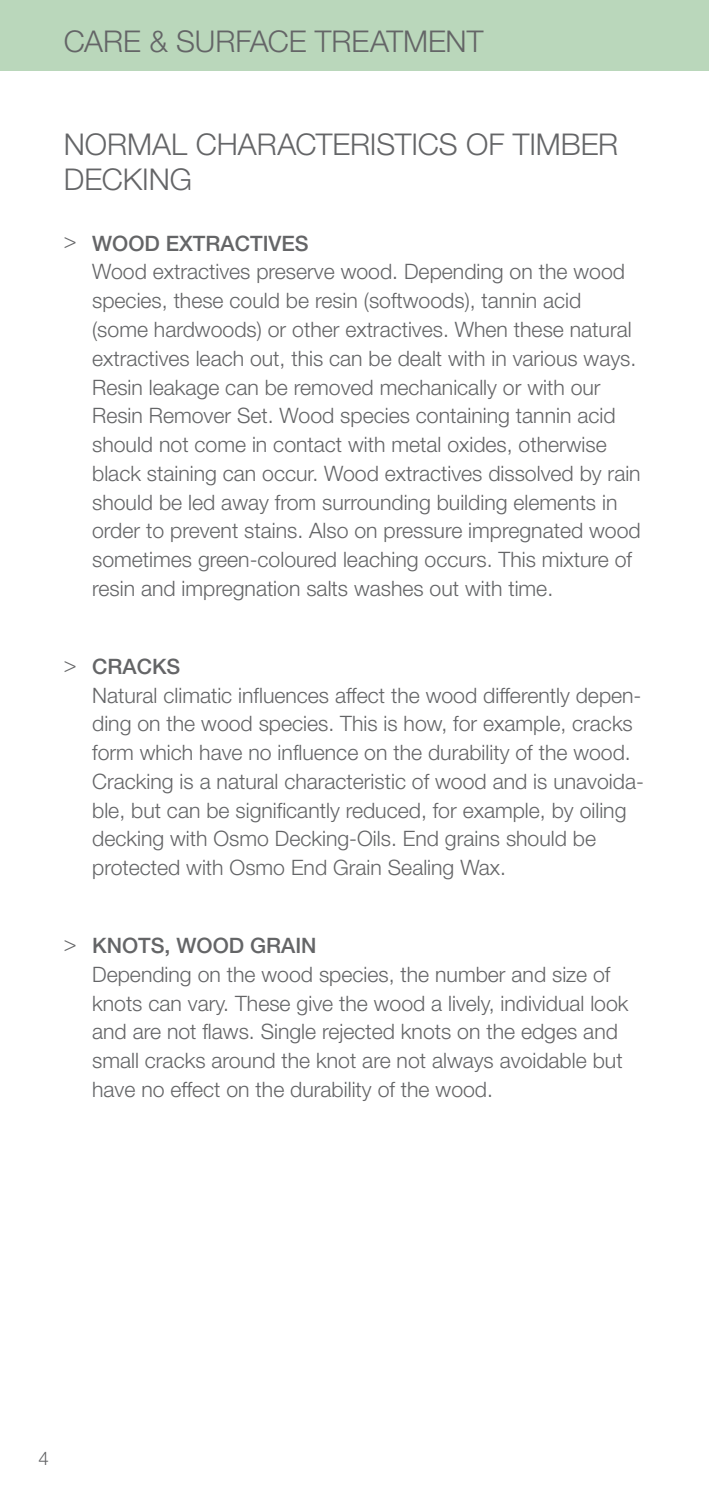
<style>
.page{position:relative;width:709px;height:1489px;background:#fff}
.page>*{position:absolute;margin:0;border:0;box-sizing:border-box;transform-origin:0 0}
.t1{font:300 30px/35px "Helvetica Neue";color:#646567}
.t2{font:300 21.25px/28.8px "Helvetica Neue";color:#646567}
.t3{font:300 18.75px "Helvetica Neue";color:#646567}
.s1{font-weight:500}
</style>
<div class="page">
<div style="left:0;top:0;width:709px;height:71px;background:#bad7bb"></div>
<h1 class="t1" style="left:64px;top:23px;width:421px">CARE &amp; SURFACE TREATMENT</h1>
<h1 class="t1" style="left:64px;top:126px;width:556px">NORMAL CHARACTERISTICS OF TIMBER<br>DECKING</h1>
<p class="t2" style="left:92px;top:228px;width:550px;text-indent:-28px">&gt; <span class="s1">WOOD EXTRACTIVES<br></span>Wood extractives preserve wood. Depending on the wood species, these could be resin (softwoods), tannin acid (some hardwoods) or other extractives. When these natural extractives leach out, this can be dealt with in various ways.<br>Resin leakage can be removed mechanically or with our Resin Remover Set. Wood species containing tannin acid should not come in contact with metal oxides, otherwise black staining can occur. Wood extractives dissolved by rain should be led away from surrounding building elements in order to prevent stains. Also on pressure impregnated wood sometimes green-coloured leaching occurs. This mixture of resin and impregnation salts washes out with time.</p>
<p class="t2" style="left:92px;top:651px;width:553px;text-indent:-28px">&gt; <span class="s1">CRACKS<br></span>Natural climatic influences affect the wood differently depen&shy;ding on the wood species. This is how, for example, cracks form which have no influence on the durability of the wood.<br>Cracking is a natural characteristic of wood and is unavoida&shy;ble, but can be significantly reduced, for example, by oiling decking with Osmo Decking-Oils. End grains should be protected with Osmo End Grain Sealing Wax.</p>
<p class="t2" style="left:92px;top:930px;width:538px;text-indent:-28px">&gt; <span class="s1">KNOTS, WOOD GRAIN<br></span>Depending on the wood species, the number and size of knots can vary. These give the wood a lively, individual look and are not flaws. Single rejected knots on the edges and small cracks around the knot are not always avoidable but have no effect on the durability of the wood.</p>
<p class="t3" style="left:38px;top:1446px;width:12px">4</p>
</div>
